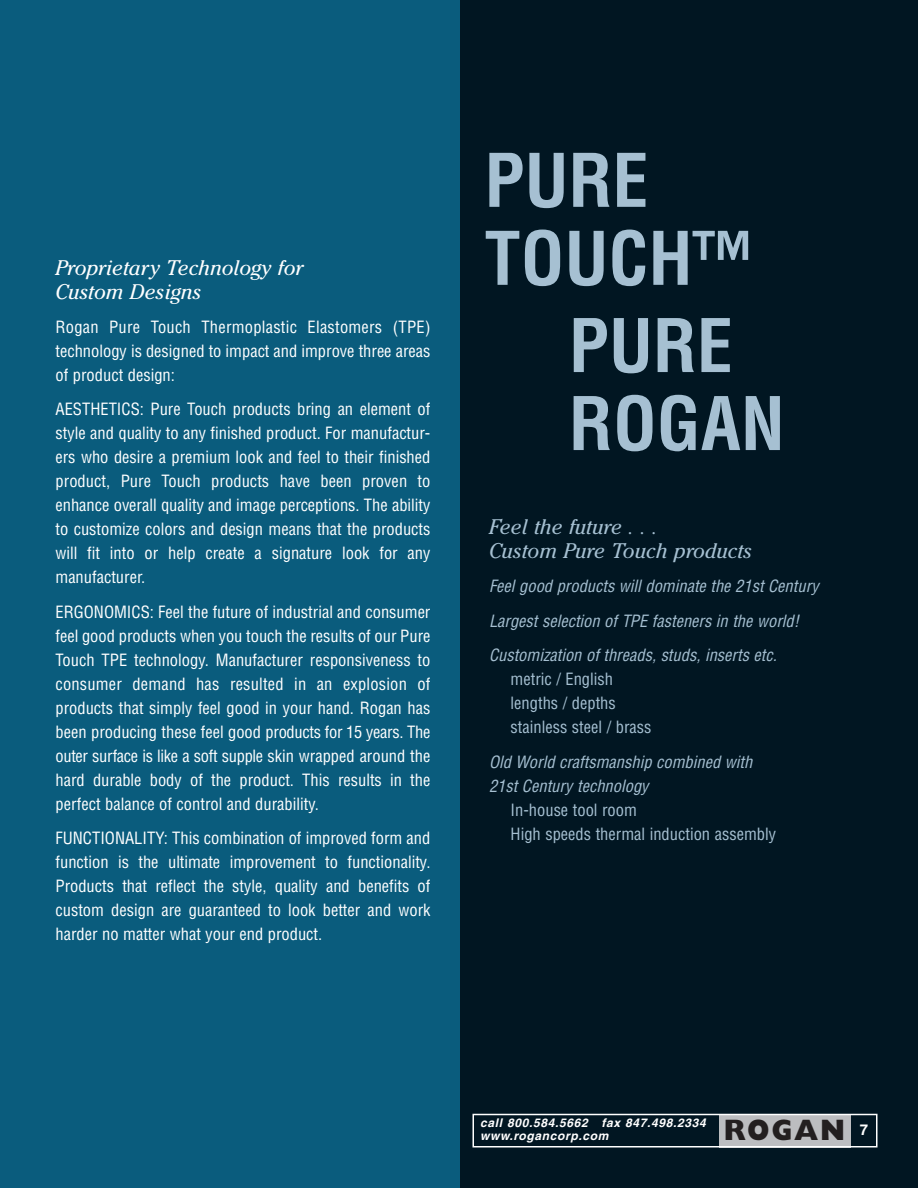
<style>
.page{position:relative;width:918px;height:1188px;background:#fff}
.page>*{position:absolute;margin:0;border:0;box-sizing:border-box;transform-origin:0 0}
.t1{font:700 condensed 72px/78px "Helvetica";color:#a6c0d2}
.t2{font:800 29.7px "Gill Sans";letter-spacing:.065em;color:#231f20;scale:.91 1}
.t3{font:italic 21px/24px "Cheltenham";color:#a6c0d2}
.t4{font:italic 21px/24px "Cheltenham";color:#fff}
.t5{font:condensed 16.5px/24px "Helvetica";color:#fff;text-align:justify}
.t6{font:italic condensed 16.5px/34.5px "Helvetica";color:#a6c0d2}
.t7{font:condensed 16.5px/24px "Helvetica";color:#a6c0d2}
.t8{font:italic 700 12px/13.5px "Helvetica";letter-spacing:.055em;color:#fff}
</style>
<div class="page">
<div style="left:0;top:0;width:460px;height:1188px;background:#0a5c7d"></div>
<div style="left:460px;top:0;width:458px;height:1188px;background:#011622"></div>
<div style="left:719px;top:1114px;width:131px;height:34px;background:#bcbdc0"></div>
<div style="left:472px;top:1114px;width:406px;height:34px;border:2px solid #fff"></div>
<p class="t4" style="left:56px;top:257px;width:249px">Proprietary Technology for<br>Custom Designs</p>
<p class="t5" style="left:56px;top:316px;width:377px">Rogan Pure Touch Thermoplastic Elastomers (TPE) technology is designed to impact and improve three areas of product design:</p>
<p class="t5" style="left:56px;top:399px;width:377px">AESTHETICS: Pure Touch products bring an element of style and quality to any finished product. For manufactur&shy;ers who desire a premium look and feel to their finished product, Pure Touch products have been proven to enhance overall quality and image perceptions. The ability to customize colors and design means that the products will fit into or help create a signature look for any manufacturer.</p>
<p class="t5" style="left:56px;top:601px;width:377px">ERGONOMICS: Feel the future of industrial and consumer feel good products when you touch the results of our Pure Touch TPE technology. Manufacturer responsiveness to consumer demand has resulted in an explosion of products that simply feel good in your hand. Rogan has been producing these feel good products for 15 years. The outer surface is like a soft supple skin wrapped around the hard durable body of the product. This results in the perfect balance of control and durability.</p>
<p class="t5" style="left:56px;top:828px;width:377px">FUNCTIONALITY: This combination of improved form and function is the ultimate improvement to functionality.<br>Products that reflect the style, quality and benefits of custom design are guaranteed to look better and work harder no matter what your end product.</p>
<h1 class="t1" style="left:484px;top:148px;width:271px">PURE<br>TOUCH™</h1>
<h1 class="t1" style="left:569px;top:313px;width:217px">PURE<br>ROGAN</h1>
<p class="t3" style="left:489px;top:516px;width:265px">Feel the future . . .<br>Custom Pure Touch products</p>
<p class="t6" style="left:489px;top:570px;width:331px">Feel good products will dominate the 21st Century<br>Largest selection of TPE fasteners in the world!<br>Customization of threads, studs, inserts etc.</p>
<p class="t7" style="left:511px;top:668px;width:142px">metric / English lengths / depths stainless steel / brass</p>
<p class="t6" style="left:489px;top:751px;width:265px;line-height:24px">Old World craftsmanship combined with<br>21st Century technology</p>
<p class="t7" style="left:511px;top:799px;width:267px">In-house tool room<br>High speeds thermal induction assembly</p>
<p class="t8" style="left:480px;top:1117px;width:227px">call 800.584.5662 fax 847.498.2334 www.rogancorp.com</p>
<h2 class="t2" style="left:724px;top:1120px;width:160px">ROGAN <sup>7</sup></h2>
</div>
